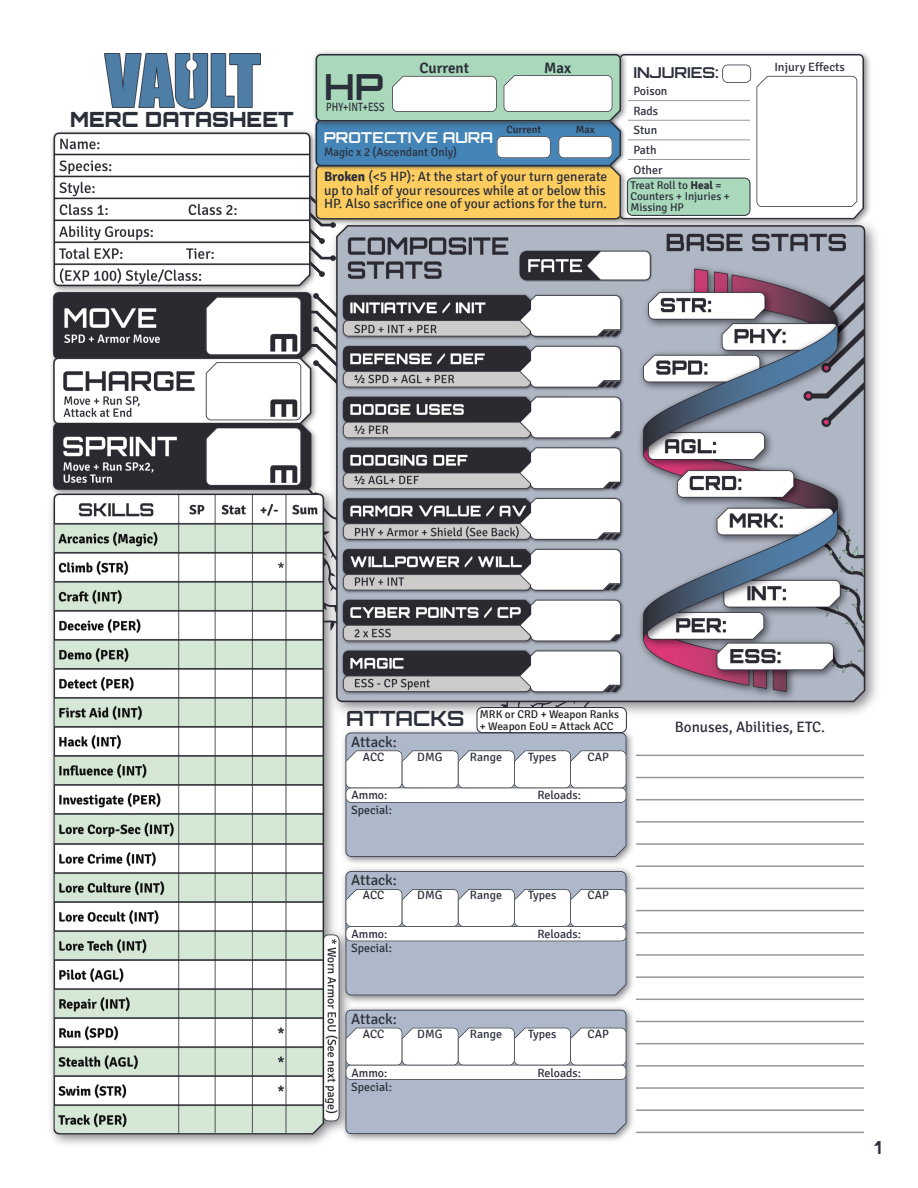
<style>
.page{position:relative;width:918px;height:1188px;background:#fff}
.page>*{position:absolute;margin:0;border:0;box-sizing:border-box;transform-origin:0 0}
.t1{font:700 36px "Orbitron";color:#2b2f3a}
.t2{font:900 21px "Orbitron";color:#2b2f3a}
.t3{font:700 18px "Orbitron";color:#2b2f3a}
.t4{font:15px "Signika";color:#2b2f3a}
.t5{font:700 15px "Orbitron";color:#fff}
.t6{font:600 15px "Signika";color:#2b2f3a}
.t7{font:700 15px "Orbitron";color:#2b2f3a}
.t8{font:13.5px/13.5px "Signika";color:#2b2f3a}
.t9{font:12px/19.6px "Signika";color:#2b2f3a}
.t10{font:12px "Signika";color:#2b2f3a;scale:.96 1}
.t11{font:12px "Signika";color:#2b2f3a;scale:.82 1}
.t12{font:11.25px/11.2px "Signika";color:#231f20}
.t13{font:11.25px/11.2px "Signika";color:#2b2f3a}
.t14{font:600 10.5px "Signika";color:#2b2f3a}
.s1{font-weight:700}
</style>
<div class="page">
<img style="left:318px;top:294px;width:11px;height:83px">
<img style="left:318px;top:236px;width:11px;height:41px">
<hr style="left:636px;top:755px;width:228px;height:1px;background:#95979c">
<hr style="left:636px;top:777px;width:228px;height:1px;background:#95979c">
<hr style="left:636px;top:799px;width:228px;height:1px;background:#95979c">
<hr style="left:636px;top:821px;width:228px;height:2px;background:#afb1b5">
<hr style="left:636px;top:843px;width:228px;height:2px;background:#afb1b4">
<hr style="left:636px;top:865px;width:228px;height:2px;background:#2b2f3a;opacity:.5">
<hr style="left:636px;top:888px;width:228px;height:1px;background:#95979c">
<hr style="left:636px;top:910px;width:228px;height:1px;background:#95979c">
<hr style="left:636px;top:932px;width:228px;height:2px;background:#2b2f3a;opacity:.5">
<hr style="left:636px;top:954px;width:228px;height:2px;background:#afb1b5">
<hr style="left:636px;top:976px;width:228px;height:2px;background:#2b2f3a;opacity:.5">
<hr style="left:636px;top:999px;width:228px;height:1px;background:#95979c">
<hr style="left:636px;top:1021px;width:228px;height:1px;background:#95979c">
<hr style="left:636px;top:1043px;width:228px;height:1px;background:#95979c">
<hr style="left:636px;top:1065px;width:228px;height:2px;background:#2b2f3a;opacity:.5">
<hr style="left:636px;top:1087px;width:228px;height:2px;background:#afb0b4">
<hr style="left:636px;top:1109px;width:228px;height:2px;background:#2b2f3a;opacity:.5">
<hr style="left:636px;top:1132px;width:228px;height:1px;background:#95979c">
<img style="left:50px;top:490px;width:290px;height:655px">
<img style="left:329px;top:227px;width:548px;height:492px">
<img style="left:340px;top:727px;width:293px;height:414px">
<svg style="left:346px;top:733px;width:280px;height:124px"></svg>
<svg style="left:346px;top:871px;width:280px;height:124px"></svg>
<svg style="left:346px;top:1010px;width:280px;height:124px"></svg>
<div style="left:477px;top:707px;width:150px;height:26px;background:#fff;border:1px solid #2b2f3a;border-radius:5px"></div>
<img style="left:50px;top:293px;width:268px;height:204px">
<img style="left:605px;top:52px;width:268px;height:176px">
<img style="left:318px;top:220px;width:311px;height:7px">
<img style="left:313px;top:51px;width:316px;height:77px">
<svg style="left:316px;top:54px;width:548px;height:166px"></svg>
<img style="left:51px;top:128px;width:267px;height:165px">
<img style="left:104px;top:53px;width:156px;height:56px">
<h2 class="t2" style="left:70px;top:111px;width:225px">MERC DATASHEET</h2>
<h1 class="t1" style="left:324px;top:73px;width:61px">HP</h1>
<p class="t11" style="left:326px;top:100px;width:73px">PHY+INT+ESS</p>
<p class="t6" style="left:420px;top:59px;width:51px">Current</p>
<p class="t6" style="left:544px;top:59px;width:29px">Max</p>
<p class="t5" style="left:324px;top:131px;width:170px">PROTECTIVE AURA</p>
<p class="t10" style="left:324px;top:145px;width:140px">Magic x 2 (Ascendant Only)</p>
<p class="t14" style="left:507px;top:123px;width:36px">Current</p>
<p class="t14" style="left:576px;top:123px;width:20px">Max</p>
<p class="t8" style="left:324px;top:170px;width:285px"><span class="s1">Broken</span> (&lt;5 HP): At the start of your turn generate up to half of your resources while at or below this<br>HP. Also sacrifice one of your actions for the turn.</p>
<p class="t7" style="left:634px;top:67px;width:86px">INJURIES:</p>
<p class="t9" style="left:633px;top:82px;width:36px">Poison<br>Rads<br>Stun<br>Path<br>Other</p>
<p class="t13" style="left:630px;top:179px;width:101px">Treat Roll to <span class="s1">Heal</span> =<br>Counters + Injuries +<br>Missing HP</p>
<p class="t9" style="left:774px;top:57px;width:72px">Injury Effects</p>
<p class="t12" style="left:346px;top:709px;width:274px;text-indent:134px">MRK or CRD + Weapon Ranks<br><sup>ATTACKS</sup> + Weapon EoU = Attack ACC</p>
<p class="t4" style="left:351px;top:732px;width:47px">Attack:</p>
<p class="t9" style="left:363px;top:747px;width:23px">ACC</p>
<p class="t9" style="left:417px;top:747px;width:27px">DMG</p>
<p class="t9" style="left:470px;top:747px;width:34px">Range</p>
<p class="t9" style="left:528px;top:747px;width:30px">Types</p>
<p class="t9" style="left:588px;top:747px;width:23px">CAP</p>
<p class="t9" style="left:351px;top:786px;width:37px">Ammo:</p>
<p class="t9" style="left:537px;top:786px;width:45px">Reloads:</p>
<p class="t9" style="left:351px;top:800px;width:42px">Special:</p>
<p class="t4" style="left:351px;top:871px;width:47px">Attack:</p>
<p class="t9" style="left:363px;top:886px;width:23px">ACC</p>
<p class="t9" style="left:417px;top:886px;width:27px">DMG</p>
<p class="t9" style="left:470px;top:886px;width:34px">Range</p>
<p class="t9" style="left:528px;top:886px;width:30px">Types</p>
<p class="t9" style="left:588px;top:886px;width:23px">CAP</p>
<p class="t9" style="left:351px;top:924px;width:37px">Ammo:</p>
<p class="t9" style="left:537px;top:924px;width:45px">Reloads:</p>
<p class="t9" style="left:351px;top:939px;width:42px">Special:</p>
<p class="t4" style="left:351px;top:1010px;width:47px">Attack:</p>
<p class="t9" style="left:363px;top:1024px;width:23px">ACC</p>
<p class="t9" style="left:417px;top:1024px;width:27px">DMG</p>
<p class="t9" style="left:470px;top:1024px;width:34px">Range</p>
<p class="t9" style="left:528px;top:1024px;width:30px">Types</p>
<p class="t9" style="left:588px;top:1024px;width:23px">CAP</p>
<p class="t9" style="left:351px;top:1063px;width:37px">Ammo:</p>
<p class="t9" style="left:537px;top:1063px;width:45px">Reloads:</p>
<p class="t9" style="left:351px;top:1077px;width:42px">Special:</p>
<p class="t4" style="left:675px;top:718px;width:152px">Bonuses, Abilities, ETC.</p>
<h3 class="t3" style="left:874px;top:1140px;width:9px">1</h3>
</div>
